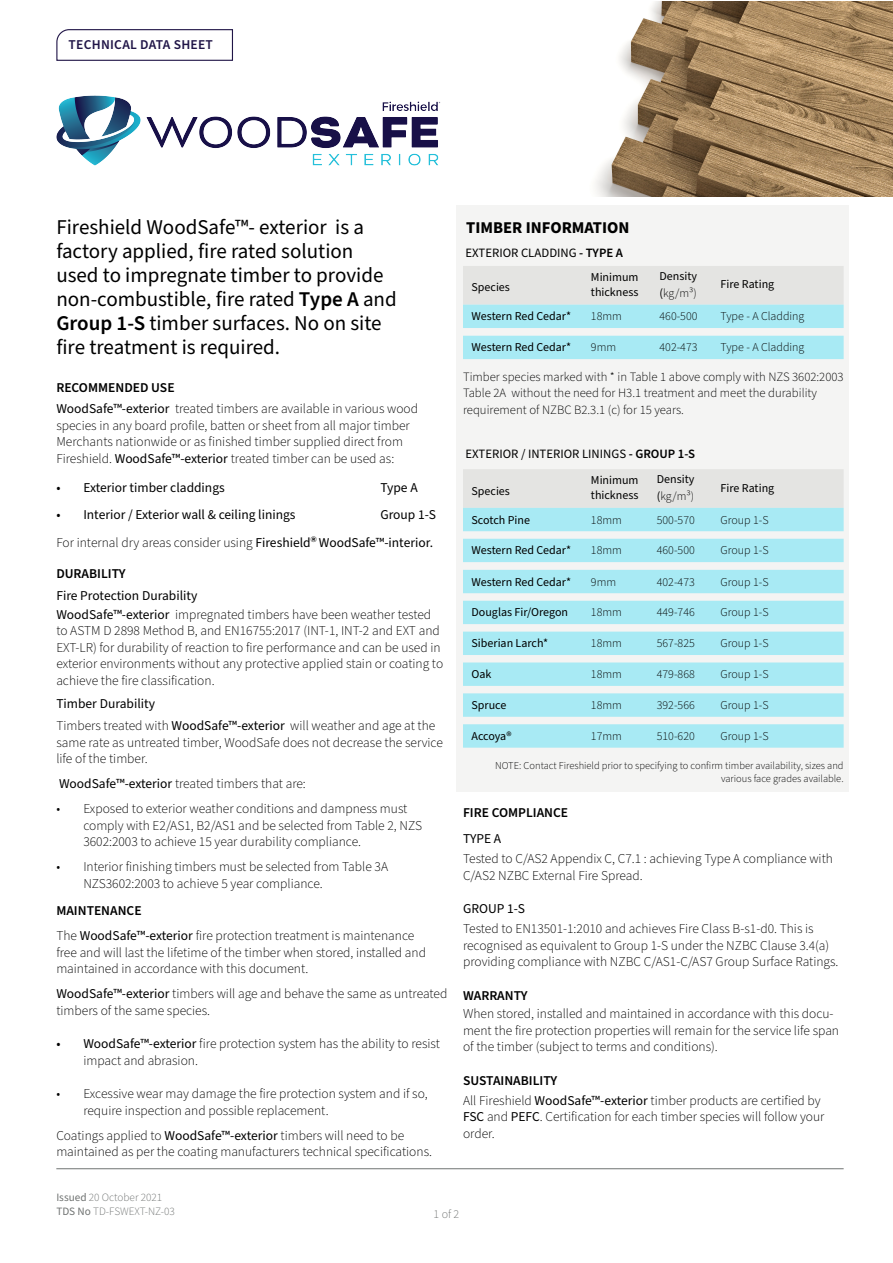
<style>
.page{position:relative;width:893px;height:1263px;background:#fff}
.page>*{position:absolute;margin:0;border:0;box-sizing:border-box;transform-origin:0 0}
.t1{font:21px/24px "Source Sans Pro";color:#000}
.t2{font:700 16.5px "Source Sans Pro";color:#000}
.body_copy{font:300 13.5px/16.5px "Source Sans Pro";color:#000}
.body_copy-2{font:13.5px "Source Sans Pro";color:#000}
.body_copy-3{font:600 13.5px "Source Sans Pro";color:#000}
.t3{font:600 13.5px "Source Sans Pro";letter-spacing:.02em;color:#201547}
.body_copy-4{font:300 12.75px/16.5px "Source Sans Pro";color:#000}
.t4{font:12.75px "Source Sans Pro";color:#000}
.body_copy-5{font:12px/14.4px "Source Sans Pro";color:#000}
.t5{font:300 12px "Source Sans Pro";color:#000}
.t6{font:300 12px "Source Sans Pro";color:#707372}
.t7{font:300 11.25px "Source Sans Pro";color:#707372}
.body_copy-6{font:300 10.5px/12.6px "Source Sans Pro";color:#000;text-align:right}
.s1{font-weight:600}
.s2{font-weight:400}
.s3{font-weight:300}
</style>
<div class="page">
<div style="left:456px;top:206px;width:393px;height:586px;background:#f4f4f3"></div>
<img style="left:595px;top:1px;width:298px;height:195px">
<hr style="left:56px;top:1168px;width:788px;height:1px;background:#707372">
<svg style="left:56px;top:29px;width:177px;height:32px"></svg>
<svg style="left:463px;top:266px;width:381px;height:93px;background:#c7e8ec"></svg>
<div style="left:463px;top:469px;width:381px;height:39px;background:#e4e4e2"></div>
<svg style="left:463px;top:508px;width:381px;height:240px;fill:#a8eaf4"></svg>
<img style="left:56px;top:95px;width:385px;height:71px">
<p class="t3" style="left:69px;top:36px;width:146px">TECHNICAL DATA SHEET</p>
<h1 class="t1" style="left:56px;top:215px;width:342px">Fireshield WoodSafe™- exterior is a factory applied, fire rated solution used to impregnate timber to provide non-combustible, fire rated <span class="s1">Type A</span> and <span class="s1">Group 1-S</span> timber surfaces. No on site fire treatment is required.</h1>
<h1 class="body_copy-3" style="left:56px;top:378px;width:120px">RECOMMENDED USE</h1>
<h1 class="body_copy" style="left:56px;top:401px;width:363px"><span class="s2">WoodSafe™-exterior</span> treated timbers are available in various wood species in any board profile, batten or sheet from all major timber Merchants nationwide or as finished timber supplied direct from Fireshield. <span class="s2">WoodSafe™-exterior</span> treated timber can be used as:</h1>
<p class="body_copy-2" style="left:56px;top:478px;width:170px">• Exterior timber claddings</p>
<p class="body_copy-2" style="left:380px;top:478px;width:39px">Type A</p>
<p class="body_copy-2" style="left:56px;top:506px;width:241px">• Interior / Exterior wall &amp; ceiling linings</p>
<p class="body_copy-2" style="left:380px;top:506px;width:57px">Group 1-S</p>
<h1 class="body_copy" style="left:56px;top:534px;width:378px">For internal dry areas consider using <span class="s2">Fireshield</span><sup>®</sup> <span class="s2">WoodSafe™-interior.</span></h1>
<p class="body_copy-3" style="left:56px;top:564px;width:71px">DURABILITY</p>
<p class="body_copy-2" style="left:56px;top:586px;width:143px">Fire Protection Durability</p>
<p class="body_copy" style="left:56px;top:606px;width:388px"><span class="s2">WoodSafe™-exterior</span> impregnated timbers have been weather tested to ASTM D 2898 Method B, and EN16755:2017 (INT-1, INT-2 and EXT and EXT-LR) for durability of reaction to fire performance and can be used in exterior environments without any protective applied stain or coating to achieve the fire classification.</p>
<p class="body_copy-2" style="left:56px;top:695px;width:100px">Timber Durability</p>
<p class="body_copy" style="left:56px;top:718px;width:388px">Timbers treated with <span class="s2">WoodSafe™-exterior</span> will weather and age at the same rate as untreated timber, WoodSafe does not decrease the service life of the timber.</p>
<p class="body_copy" style="left:59px;top:776px;width:248px"><span class="s2">WoodSafe™-exterior</span> treated timbers that are:</p>
<p class="body_copy" style="left:83px;top:801px;width:340px;text-indent:-27px">• Exposed to exterior weather conditions and dampness must comply with E2/AS1, B2/AS1 and be selected from Table 2, NZS<br>3602:2003 to achieve 15 year durability compliance.</p>
<p class="body_copy" style="left:83px;top:859px;width:306px;text-indent:-27px">• Interior finishing timbers must be selected from Table 3A<br>NZS3602:2003 to achieve 5 year compliance.</p>
<h1 class="body_copy-3" style="left:56px;top:902px;width:87px">MAINTENANCE</h1>
<p class="body_copy" style="left:56px;top:928px;width:371px">The <span class="s2">WoodSafe™-exterior</span> fire protection treatment is maintenance free and will last the lifetime of the timber when stored, installed and maintained in accordance with this document.</p>
<p class="body_copy" style="left:56px;top:986px;width:392px"><span class="s2">WoodSafe™-exterior</span> timbers will age and behave the same as untreated timbers of the same species.</p>
<p class="body_copy" style="left:83px;top:1036px;width:358px;text-indent:-27px"><span class="s2">• WoodSafe™-exterior</span> fire protection system has the ability to resist impact and abrasion.</p>
<p class="body_copy" style="left:83px;top:1086px;width:346px;text-indent:-27px">• Excessive wear may damage the fire protection system and if so, require inspection and possible replacement.</p>
<p class="body_copy" style="left:56px;top:1127px;width:377px">Coatings applied to <span class="s2">WoodSafe™-exterior</span> timbers will need to be maintained as per the coating manufacturers technical specifications.</p>
<h1 class="t2" style="left:466px;top:216px;width:165px">TIMBER INFORMATION</h1>
<h1 class="t4" style="left:466px;top:244px;width:159px">EXTERIOR CLADDING <span class="s1">- TYPE A</span></h1>
<p class="body_copy-5" style="left:471px;top:281px;width:40px">Species</p>
<p class="body_copy-5" style="left:591px;top:270px;width:49px">Minimum thickness</p>
<p class="body_copy-5" style="left:660px;top:268px;width:39px;line-height:16.5px">Density (<span class="s3">kg/m³)</span></p>
<p class="body_copy-5" style="left:721px;top:278px;width:55px">Fire Rating</p>
<p class="body_copy-5" style="left:471px;top:310px;width:101px">Western Red Cedar*</p>
<p class="t5" style="left:591px;top:308px;width:32px">18mm</p>
<p class="t5" style="left:660px;top:308px;width:39px">460-500</p>
<p class="t5" style="left:721px;top:308px;width:85px">Type - A Cladding</p>
<p class="body_copy-5" style="left:471px;top:341px;width:101px">Western Red Cedar*</p>
<p class="t5" style="left:591px;top:339px;width:27px">9mm</p>
<p class="t5" style="left:660px;top:339px;width:39px">402-473</p>
<p class="t5" style="left:721px;top:339px;width:85px">Type - A Cladding</p>
<p class="body_copy-4" style="left:463px;top:369px;width:382px">Timber species marked with * in Table 1 above comply with NZS 3602:2003<br>Table 2A without the need for H3.1 treatment and meet the durability requirement of NZBC B2.3.1 (c) for 15 years.</p>
<h1 class="t4" style="left:466px;top:445px;width:231px">EXTERIOR / INTERIOR LININGS <span class="s1">- GROUP 1-S</span></h1>
<p class="body_copy-5" style="left:471px;top:484px;width:40px">Species</p>
<p class="body_copy-5" style="left:591px;top:474px;width:49px">Minimum thickness</p>
<p class="body_copy-5" style="left:657px;top:472px;width:39px;line-height:16.5px">Density (<span class="s3">kg/m³)</span></p>
<p class="body_copy-5" style="left:721px;top:481px;width:55px">Fire Rating</p>
<p class="body_copy-5" style="left:471px;top:513px;width:60px">Scotch Pine</p>
<p class="t5" style="left:591px;top:511px;width:32px">18mm</p>
<p class="t5" style="left:657px;top:511px;width:39px">500-570</p>
<p class="t5" style="left:721px;top:511px;width:49px">Group 1-S</p>
<p class="body_copy-5" style="left:471px;top:544px;width:101px">Western Red Cedar*</p>
<p class="t5" style="left:591px;top:542px;width:32px">18mm</p>
<p class="t5" style="left:657px;top:542px;width:39px">460-500</p>
<p class="t5" style="left:721px;top:542px;width:49px">Group 1-S</p>
<p class="body_copy-5" style="left:471px;top:575px;width:101px">Western Red Cedar*</p>
<p class="t5" style="left:591px;top:573px;width:27px">9mm</p>
<p class="t5" style="left:657px;top:573px;width:39px">402-473</p>
<p class="t5" style="left:721px;top:573px;width:49px">Group 1-S</p>
<p class="body_copy-5" style="left:471px;top:606px;width:98px">Douglas Fir/Oregon</p>
<p class="t5" style="left:591px;top:604px;width:32px">18mm</p>
<p class="t5" style="left:657px;top:604px;width:39px">449-746</p>
<p class="t5" style="left:721px;top:604px;width:49px">Group 1-S</p>
<p class="body_copy-5" style="left:471px;top:636px;width:78px">Siberian Larch*</p>
<p class="t5" style="left:591px;top:635px;width:32px">18mm</p>
<p class="t5" style="left:657px;top:635px;width:39px">567-825</p>
<p class="t5" style="left:721px;top:635px;width:49px">Group 1-S</p>
<p class="body_copy-5" style="left:471px;top:667px;width:21px">Oak</p>
<p class="t5" style="left:591px;top:666px;width:32px">18mm</p>
<p class="t5" style="left:657px;top:666px;width:39px">479-868</p>
<p class="t5" style="left:721px;top:666px;width:49px">Group 1-S</p>
<p class="body_copy-5" style="left:471px;top:698px;width:36px">Spruce</p>
<p class="t5" style="left:591px;top:697px;width:32px">18mm</p>
<p class="t5" style="left:657px;top:697px;width:39px">392-566</p>
<p class="t5" style="left:721px;top:697px;width:49px">Group 1-S</p>
<p class="body_copy-5" style="left:471px;top:729px;width:41px">Accoya®</p>
<p class="t5" style="left:591px;top:728px;width:32px">17mm</p>
<p class="t5" style="left:657px;top:728px;width:39px">510-620</p>
<p class="t5" style="left:721px;top:728px;width:49px">Group 1-S</p>
<p class="body_copy-6" style="left:495px;top:760px;width:350px">NOTE: Contact Fireshield prior to specifying to confirm timber availability, sizes and various face grades available.</p>
<h1 class="body_copy-3" style="left:463px;top:803px;width:107px">FIRE COMPLIANCE</h1>
<h1 class="body_copy-2" style="left:463px;top:829px;width:40px">TYPE A</h1>
<h1 class="body_copy" style="left:463px;top:851px;width:371px">Tested to C/AS2 Appendix C, C7.1 : achieving Type A compliance with<br>C/AS2 NZBC External Fire Spread.</h1>
<h1 class="body_copy-2" style="left:463px;top:900px;width:63px">GROUP 1-S</h1>
<h1 class="body_copy" style="left:463px;top:921px;width:377px">Tested to EN13501-1:2010 and achieves Fire Class B-s1-d0. This is recognised as equivalent to Group 1-S under the NZBC Clause 3.4(a) providing compliance with NZBC C/AS1-C/AS7 Group Surface Ratings.</h1>
<h2 class="body_copy-3" style="left:463px;top:986px;width:66px">WARRANTY</h2>
<h1 class="body_copy" style="left:463px;top:1006px;width:378px">When stored, installed and maintained in accordance with this docu&shy;ment the fire protection properties will remain for the service life span of the timber (subject to terms and conditions).</h1>
<h1 class="body_copy-3" style="left:463px;top:1071px;width:96px">SUSTAINABILITY</h1>
<h1 class="body_copy" style="left:463px;top:1092px;width:363px">All Fireshield <span class="s2">WoodSafe™-exterior</span> timber products are certified by<br><span class="s2">FSC</span> and <span class="s2">PEFC</span>. Certification for each timber species will follow your order.</h1>
<p class="t7" style="left:56px;top:1189px;width:107px"><span class="s2">Issued</span> 20 October 2021</p>
<p class="t7" style="left:56px;top:1204px;width:120px"><span class="s2">TDS No</span> TD-FSWEXT-NZ-03</p>
<p class="t6" style="left:434px;top:1206px;width:27px">1 of 2</p>
</div>
